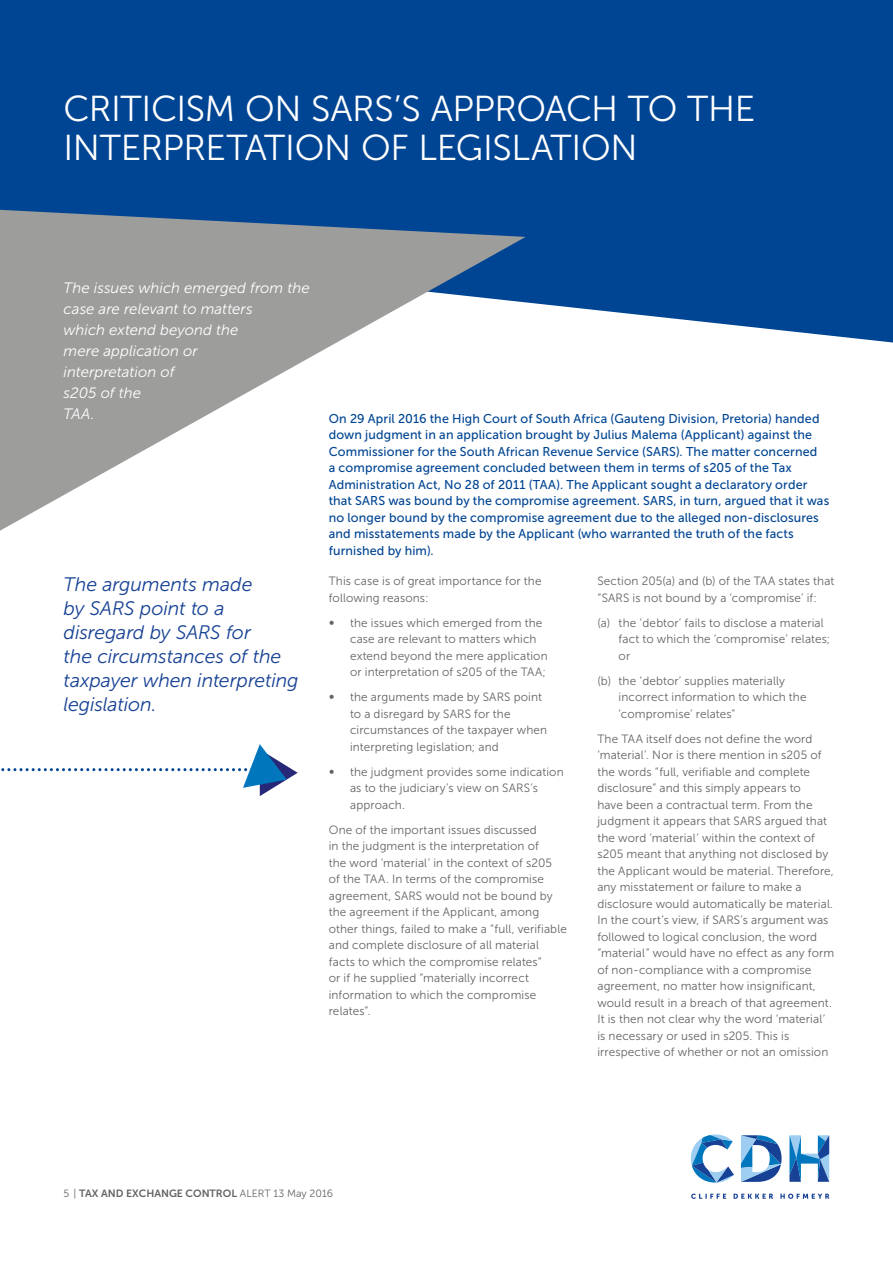
<style>
.page{position:relative;width:893px;height:1263px;background:#fff}
.page>*{position:absolute;margin:0;border:0;box-sizing:border-box;transform-origin:0 0}
.t1{font:36px/39px "Museo Sans 300";letter-spacing:-.01em;color:#fff}
.t2{font:italic 19.5px/24px "Museo Sans 300";letter-spacing:-.005em;color:#164194}
.t3{font:italic 15px/21px "Museo Sans 300";color:#fff}
.t4{font:12.75px/16.5px "Museo Sans 500";letter-spacing:.01em;color:#014593}
.t5{font:12px/16.5px "Museo Sans 300";letter-spacing:.01em;color:#646363}
.t6{font:10.5px "Museo Sans 700";color:#646363}
.s1{font-family:"Museo Sans 300"}
</style>
<div class="page">
<div style="left:0;top:0;width:892px;height:343px;background:#004593"></div>
<svg style="left:0;top:210px;width:525px;height:321px;fill:#9d9d9c"></svg>
<svg style="left:691px;top:1194px;width:138px;height:5px"></svg>
<svg style="left:789px;top:1135px;width:40px;height:47px"></svg>
<svg style="left:691px;top:1135px;width:43px;height:48px"></svg>
<svg style="left:741px;top:1135px;width:40px;height:47px"></svg>
<svg style="left:1px;top:744px;width:297px;height:52px"></svg>
<h1 class="t1" style="left:64px;top:93px;width:693px">CRITICISM ON SARS’S APPROACH TO THE<br>INTERPRETATION OF LEGISLATION</h1>
<p class="t3" style="left:64px;top:279px;width:247px">The issues which emerged from the case are relevant to matters<br>which extend beyond the<br>mere application or<br>interpretation of<br>s205 of the<br>TAA.</p>
<h2 class="t2" style="left:64px;top:574px;width:236px">The arguments made<br>by SARS point to a disregard by SARS for<br>the circumstances of the taxpayer when interpreting legislation.</h2>
<p class="t4" style="left:329px;top:411px;width:502px">On 29 April 2016 the High Court of South Africa (Gauteng Division, Pretoria) handed down judgment in an application brought by Julius Malema (Applicant) against the Commissioner for the South African Revenue Service (SARS). The matter concerned<br>a compromise agreement concluded between them in terms of s205 of the Tax Administration Act, No 28 of 2011 (TAA). The Applicant sought a declaratory order that SARS was bound by the compromise agreement. SARS, in turn, argued that it was no longer bound by the compromise agreement due to the alleged non-disclosures and misstatements made by the Applicant (who warranted the truth of the facts furnished by him).</p>
<p class="t5" style="left:329px;top:574px;width:214px">This case is of great importance for the following reasons:</p>
<p class="t5" style="left:329px;top:616px;width:7px">∞</p>
<p class="t5" style="left:350px;top:616px;width:199px">the issues which emerged from the case are relevant to matters which extend beyond the mere application or interpretation of s205 of the TAA;</p>
<p class="t5" style="left:329px;top:690px;width:7px">∞</p>
<p class="t5" style="left:350px;top:690px;width:199px">the arguments made by SARS point to a disregard by SARS for the circumstances of the taxpayer when interpreting legislation; and</p>
<p class="t5" style="left:329px;top:765px;width:7px">∞</p>
<p class="t5" style="left:350px;top:765px;width:215px">the judgment provides some indication as to the judiciary’s view on SARS’s approach.</p>
<p class="t5" style="left:329px;top:823px;width:239px">One of the important issues discussed<br>in the judgment is the interpretation of<br>the word ‘material’ in the context of s205<br>of the TAA. In terms of the compromise agreement, SARS would not be bound by the agreement if the Applicant, among other things, failed to make a “full, verifiable and complete disclosure of all material facts to which the compromise relates”<br>or if he supplied “materially incorrect information to which the compromise relates”.</p>
<p class="t5" style="left:597px;top:574px;width:238px">Section 205(a) and (b) of the TAA states that “SARS is not bound by a ‘compromise’ if:</p>
<p class="t5" style="left:618px;top:616px;width:213px;text-indent:-21px">(a) the ‘debtor’ fails to disclose a material fact to which the ‘compromise’ relates; or</p>
<p class="t5" style="left:618px;top:674px;width:189px;text-indent:-21px">(b) the ‘debtor’ supplies materially incorrect information to which the ‘compromise’ relates”</p>
<p class="t5" style="left:597px;top:732px;width:238px">The TAA itself does not define the word ‘material’. Nor is there mention in s205 of the words “full, verifiable and complete disclosure” and this simply appears to<br>have been a contractual term. From the judgment it appears that SARS argued that the word ‘material’ within the context of s205 meant that anything not disclosed by the Applicant would be material. Therefore, any misstatement or failure to make a disclosure would automatically be material.<br>In the court’s view, if SARS’s argument was followed to logical conclusion, the word “material” would have no effect as any form of non-compliance with a compromise agreement, no matter how insignificant, would result in a breach of that agreement.<br>It is then not clear why the word ‘material’ is necessary or used in s205. This is irrespective of whether or not an omission</p>
<p class="t6" style="left:64px;top:1189px;width:271px"><span class="s1">5 |</span> TAX AND EXCHANGE CONTROL <span class="s1">ALERT 13 May 2016</span></p>
</div>
